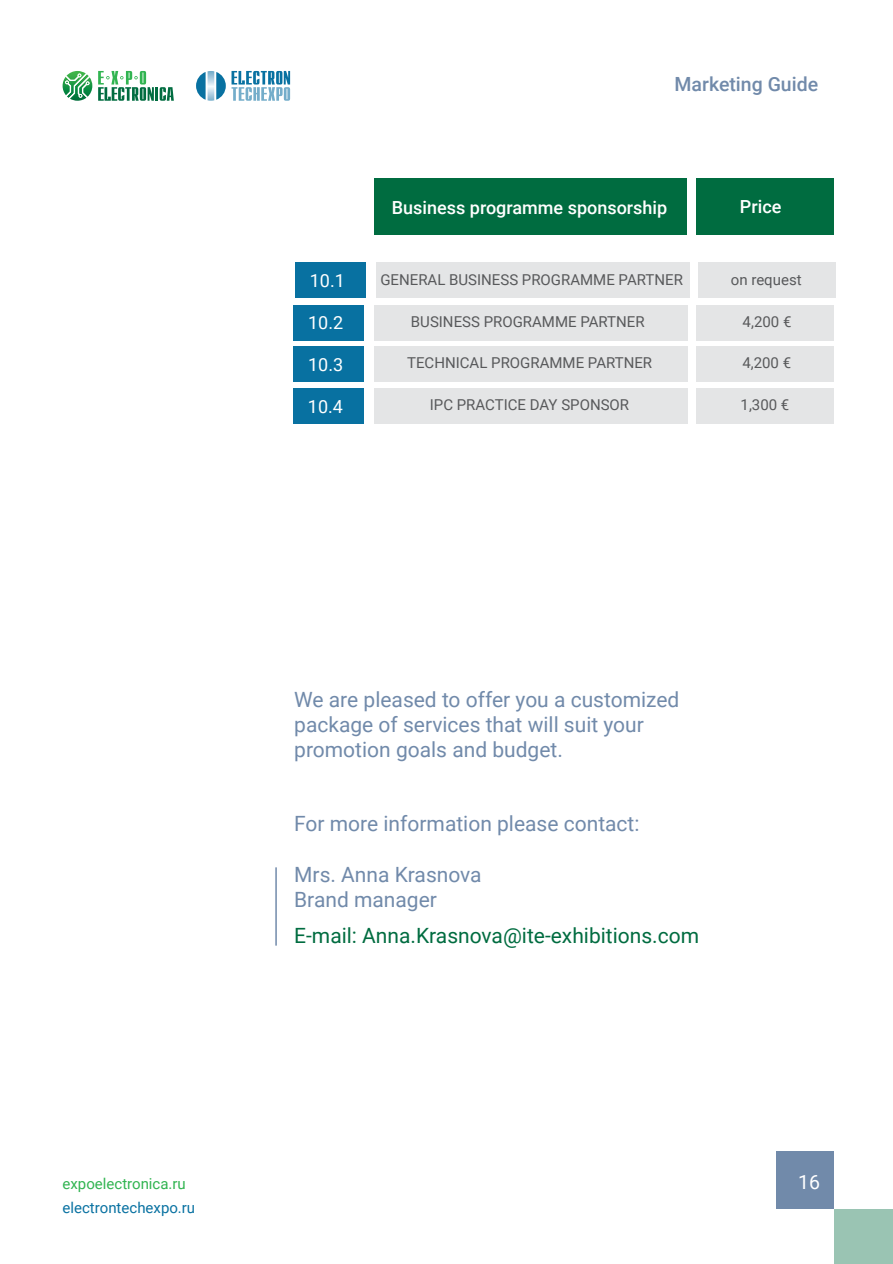
<style>
.page{position:relative;width:893px;height:1264px;background:#fff}
.page>*{position:absolute;margin:0;border:0;box-sizing:border-box;transform-origin:0 0}
.t1{font:21px/25.2px "Roboto";color:#718aaa}
.t2{font:21px "Roboto";color:#006c40}
.t3{font:500 19.5px "Roboto";color:#718aaa}
.t4{font:19.5px "Roboto";color:#fff}
.t5{font:500 18px "Roboto";color:#fff}
.t6{font:18px "Roboto";color:#fff}
.t7{font:15px "Roboto";color:#58595b}
.t8{font:15px "Roboto";color:#0871a1}
.t9{font:15px "Roboto";color:#31b451}
</style>
<div class="page">
<hr style="left:155px;top:87px;width:3px;height:14px;background:#006c40">
<svg style="left:160px;top:87px;width:14px;height:14px"></svg>
<svg style="left:98px;top:71px;width:56px;height:30px"></svg>
<svg style="left:63px;top:71px;width:29px;height:30px"></svg>
<svg style="left:232px;top:71px;width:58px;height:30px"></svg>
<svg style="left:196px;top:71px;width:30px;height:30px"></svg>
<div style="left:834px;top:1208px;width:59px;height:55px;background:#9ac4b3"></div>
<div style="left:777px;top:1150px;width:57px;height:58px;background:#718aaa"></div>
<div style="left:293px;top:304px;width:71px;height:36px;background:#0871a1"></div>
<div style="left:374px;top:304px;width:314px;height:36px;background:#e4e5e6"></div>
<div style="left:696px;top:304px;width:138px;height:36px;background:#e4e5e6"></div>
<div style="left:374px;top:178px;width:313px;height:56px;background:#006c40"></div>
<div style="left:696px;top:178px;width:138px;height:56px;background:#006c40"></div>
<div style="left:293px;top:346px;width:71px;height:36px;background:#0871a1"></div>
<div style="left:374px;top:346px;width:314px;height:36px;background:#e4e5e6"></div>
<div style="left:696px;top:346px;width:138px;height:36px;background:#e4e5e6"></div>
<div style="left:293px;top:387px;width:71px;height:36px;background:#0871a1"></div>
<div style="left:374px;top:387px;width:313px;height:36px;background:#e4e5e6"></div>
<div style="left:696px;top:387px;width:137px;height:36px;background:#e4e5e6"></div>
<div style="left:295px;top:262px;width:71px;height:36px;background:#0871a1"></div>
<div style="left:376px;top:262px;width:313px;height:36px;background:#e4e5e6"></div>
<div style="left:698px;top:262px;width:137px;height:36px;background:#e4e5e6"></div>
<hr style="left:275px;top:867px;width:2px;height:78px;background:#718aaa">
<p class="t3" style="left:674px;top:70px;width:145px">Marketing Guide</p>
<p class="t5" style="left:392px;top:195px;width:277px">Business programme sponsorship</p>
<p class="t5" style="left:740px;top:193px;width:43px">Price</p>
<p class="t6" style="left:310px;top:268px;width:37px">10.1</p>
<p class="t7" style="left:380px;top:268px;width:304px">GENERAL BUSINESS PROGRAMME PARTNER</p>
<p class="t7" style="left:731px;top:268px;width:72px">on request</p>
<p class="t6" style="left:308px;top:310px;width:37px">10.2</p>
<p class="t7" style="left:411px;top:311px;width:235px">BUSINESS PROGRAMME PARTNER</p>
<p class="t7" style="left:743px;top:311px;width:50px">4,200 €</p>
<p class="t6" style="left:308px;top:352px;width:37px">10.3</p>
<p class="t7" style="left:407px;top:352px;width:247px">TECHNICAL PROGRAMME PARTNER</p>
<p class="t7" style="left:742px;top:352px;width:50px">4,200 €</p>
<p class="t6" style="left:308px;top:393px;width:37px">10.4</p>
<p class="t7" style="left:430px;top:394px;width:201px">IPC PRACTICE DAY SPONSOR</p>
<p class="t7" style="left:741px;top:394px;width:50px">1,300 €</p>
<p class="t9" style="left:63px;top:1172px;width:125px">expoelectronica.ru</p>
<p class="t8" style="left:63px;top:1196px;width:134px">electrontechexpo.ru</p>
<p class="t1" style="left:294px;top:686px;width:387px">We are pleased to offer you a customized package of services that will suit your promotion goals and budget.</p>
<p class="t1" style="left:294px;top:810px;width:347px">For more information please contact:</p>
<p class="t1" style="left:294px;top:860px;width:189px">Mrs. Anna Krasnova<br>Brand manager</p>
<p class="t2" style="left:294px;top:920px;width:406px">E-mail: Anna.Krasnova@ite-exhibitions.com</p>
<p class="t4" style="left:798px;top:1168px;width:23px">16</p>
</div>
